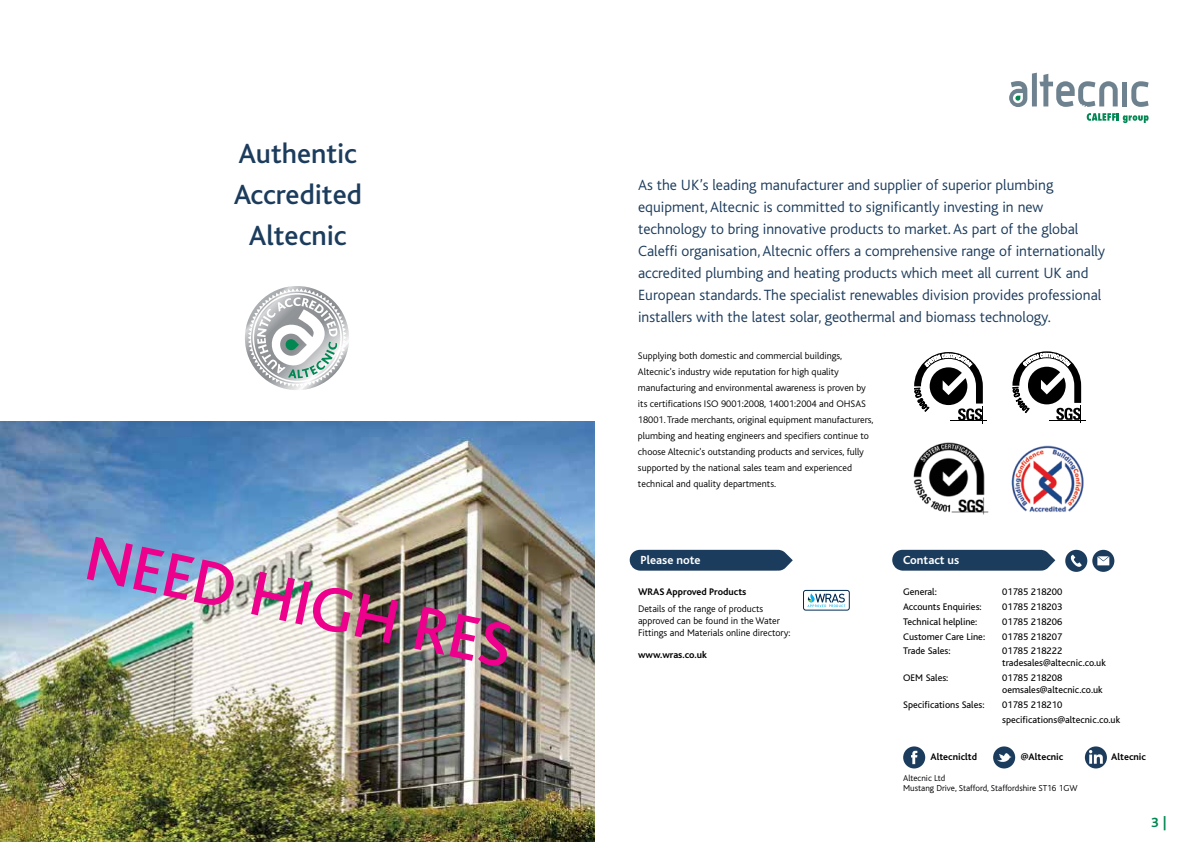
<style>
.page{position:relative;width:1191px;height:842px;background:#fff}
.page>*{position:absolute;margin:0;border:0;box-sizing:border-box;transform-origin:0 0}
.t1{font:500 65.5px "Bliss";color:#ec008c}
.t2{font:500 29px/41px "Bliss";color:#1c3c5d;text-align:center}
.t3{font:300 15.5px/22px "Bliss";color:#1c3c5d}
.t4{font:700 14px "Bliss";color:#008752}
.t5{font:700 12.3px "Bliss";color:#fff}
.t6{font:300 10px/16px "Bliss";color:#000}
.t7{font:10px/12px "Bliss";color:#000}
.t8{font:700 10px "Bliss";color:#000}
.t9{font:300 9px/10.8px "Bliss";color:#000}
</style>
<div class="page">
<hr style="left:950px;top:420px;width:37px;height:1px;background:#000">
<svg style="left:914px;top:352px;width:69px;height:71px"></svg>
<img style="left:913px;top:442px;width:76px;height:73px">
<hr style="left:1048px;top:420px;width:37px;height:1px;background:#000">
<svg style="left:1012px;top:351px;width:69px;height:72px"></svg>
<img style="left:1011px;top:446px;width:73px;height:66px">
<svg style="left:248px;top:288px;width:99px;height:99px"></svg>
<img style="left:0;top:421px;width:595px;height:420px">
<div style="left:1122px;top:82px;width:5px;height:24px;background:#6d818e"></div>
<svg style="left:1131px;top:81px;width:17px;height:26px"></svg>
<svg style="left:1009px;top:73px;width:108px;height:34px"></svg>
<svg style="left:1086px;top:113px;width:62px;height:10px"></svg>
<svg style="left:807px;top:593px;width:38px;height:14px"></svg>
<div style="left:803px;top:590px;width:46px;height:20px;border:1px solid #002d56;border-radius:2px"></div>
<svg style="left:629px;top:550px;width:164px;height:21px;background:#2b4967"></svg>
<svg style="left:892px;top:550px;width:163px;height:21px;background:#294766"></svg>
<svg style="left:1092px;top:550px;width:22px;height:22px"></svg>
<svg style="left:1097px;top:556px;width:12px;height:9px"></svg>
<div style="left:1065px;top:550px;width:22px;height:22px;background:#1c3c5d;border-radius:50%"></div>
<svg style="left:1070px;top:555px;width:11px;height:12px"></svg>
<div style="left:903px;top:746px;width:22px;height:22px;background:#1c3c5d;border-radius:50%"></div>
<svg style="left:911px;top:751px;width:6px;height:13px"></svg>
<div style="left:993px;top:746px;width:22px;height:22px;background:#1c3c5d;border-radius:50%"></div>
<svg style="left:997px;top:753px;width:14px;height:9px"></svg>
<svg style="left:1084px;top:746px;width:23px;height:22px"></svg>
<svg style="left:1089px;top:750px;width:13px;height:14px"></svg>
<h2 class="t2" style="left:234px;top:133px;width:130px">Authentic<br>Accredited<br>Altecnic</h2>
<h1 class="t1" style="left:94px;top:523px;width:435px;rotate:12deg">NEED HIGH RES</h1>
<p class="t3" style="left:638px;top:174px;width:469px">As the UK’s leading manufacturer and supplier of superior plumbing equipment, Altecnic is committed to significantly investing in new technology to bring innovative products to market. As part of the global Caleffi organisation, Altecnic offers a comprehensive range of internationally accredited plumbing and heating products which meet all current UK and European standards. The specialist renewables division provides professional installers with the latest solar, geothermal and biomass technology.</p>
<p class="t6" style="left:638px;top:348px;width:237px">Supplying both domestic and commercial buildings, Altecnic's industry wide reputation for high quality manufacturing and environmental awareness is proven by its certifications ISO 9001:2008, 14001:2004 and OHSAS 18001. Trade merchants, original equipment manufacturers, plumbing and heating engineers and specifiers continue to choose Altecnic's outstanding products and services, fully supported by the national sales team and experienced technical and quality departments.</p>
<p class="t5" style="left:640px;top:554px;width:61px">Please note</p>
<p class="t5" style="left:903px;top:554px;width:58px">Contact us</p>
<p class="t8" style="left:638px;top:587px;width:110px">WRAS Approved Products</p>
<p class="t6" style="left:638px;top:603px;width:154px;line-height:12px">Details of the range of products approved can be found in the Water<br>Fittings and Materials online directory:</p>
<p class="t8" style="left:638px;top:650px;width:70px">www.wras.co.uk</p>
<p class="t7" style="left:903px;top:586px;width:35px">General:</p>
<p class="t7" style="left:1002px;top:586px;width:62px">01785 218200</p>
<p class="t7" style="left:903px;top:601px;width:80px">Accounts Enquiries:</p>
<p class="t7" style="left:1002px;top:601px;width:62px">01785 218203</p>
<p class="t7" style="left:903px;top:616px;width:76px">Technical helpline:</p>
<p class="t7" style="left:1002px;top:616px;width:62px">01785 218206</p>
<p class="t7" style="left:903px;top:630px;width:83px">Customer Care Line:</p>
<p class="t7" style="left:1002px;top:630px;width:62px">01785 218207</p>
<p class="t7" style="left:903px;top:645px;width:49px">Trade Sales:</p>
<p class="t7" style="left:1002px;top:645px;width:105px">01785 218222 tradesales@altecnic.co.uk</p>
<p class="t7" style="left:903px;top:672px;width:47px">OEM Sales:</p>
<p class="t7" style="left:1002px;top:672px;width:102px">01785 218208 oemsales@altecnic.co.uk</p>
<p class="t7" style="left:903px;top:699px;width:83px">Specifications Sales:</p>
<p class="t7" style="left:1002px;top:697px;width:119px;line-height:14.8px">01785 218210 specifications@altecnic.co.uk</p>
<p class="t8" style="left:930px;top:752px;width:48px">Altecnicltd</p>
<p class="t9" style="left:903px;top:772px;width:176px">Altecnic Ltd<br>Mustang Drive, Stafford, Staffordshire ST16 1GW</p>
<p class="t8" style="left:1020px;top:752px;width:44px">@Altecnic</p>
<p class="t8" style="left:1111px;top:752px;width:36px">Altecnic</p>
<h3 class="t4" style="left:1151px;top:815px;width:17px">3 |</h3>
</div>
